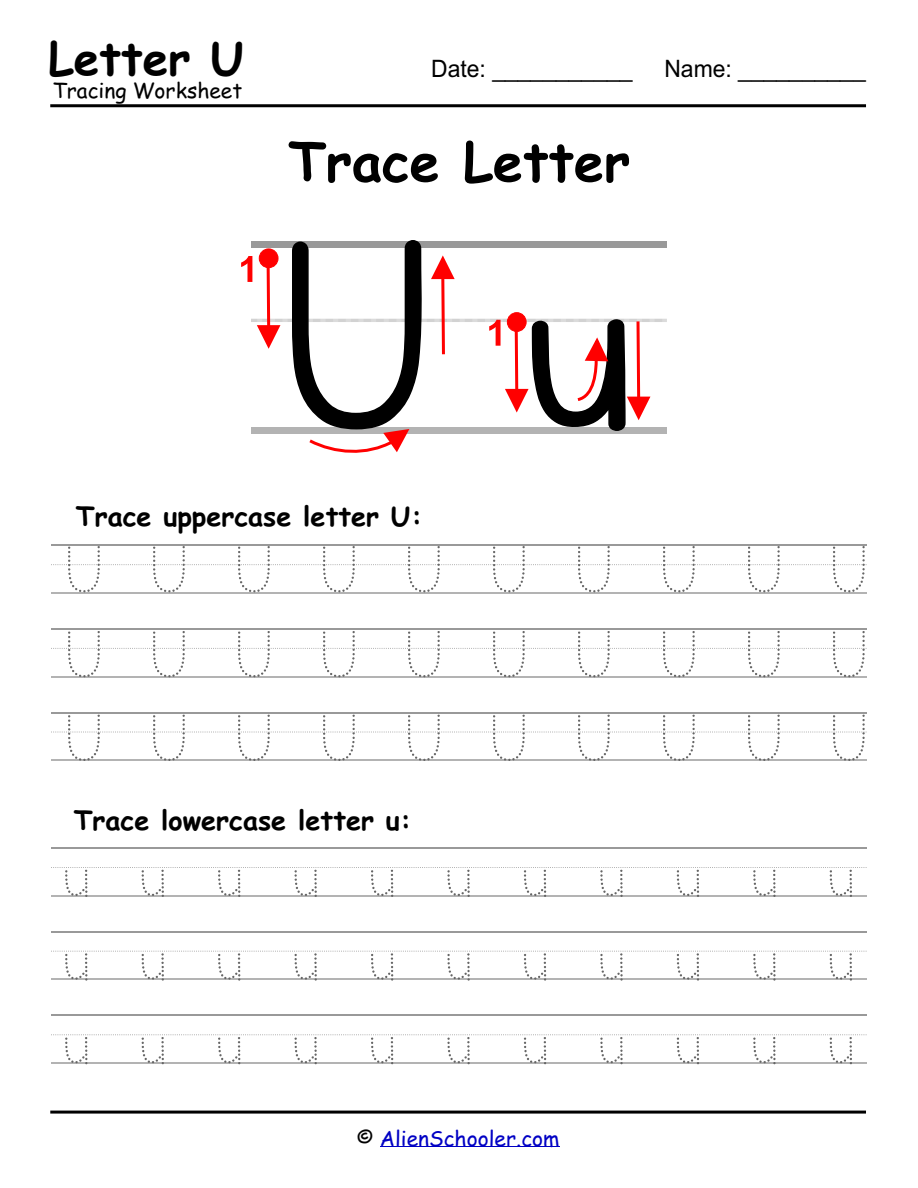
<style>
.page{position:relative;width:918px;height:1188px;background:#fff}
.page>*{position:absolute;margin:0;border:0;box-sizing:border-box;transform-origin:0 0}
.t1{font:700 54px "Comic Sans MS";color:#000}
.t2{font:700 46.05px "Comic Sans MS";color:#000}
.t3{font:700 27px "Comic Sans MS";color:#000}
.t4{font:24px "Arial";color:#000;scale:.95 1}
.t5{font:21px "Comic Sans MS";color:#0000c4}
.t6{font:21px "Comic Sans MS";color:#000}
.s1{color:#000}
</style>
<div class="page">
<hr style="left:50px;top:104px;width:816px;height:3px;background:#000">
<hr style="left:50px;top:1111px;width:816px;height:3px;background:#000">
<hr style="left:51px;top:545px;width:816px;height:1px;background:#999">
<hr style="left:51px;top:592px;width:816px;height:2px;background:#b3b3b3">
<svg style="left:51px;top:546px;width:816px;height:46px"></svg>
<hr style="left:51px;top:628px;width:816px;height:2px;background:#999">
<svg style="left:51px;top:631px;width:816px;height:46px"></svg>
<hr style="left:51px;top:712px;width:816px;height:2px;background:#999">
<svg style="left:51px;top:715px;width:816px;height:46px"></svg>
<hr style="left:51px;top:847px;width:816px;height:2px;background:#999">
<svg style="left:51px;top:867px;width:816px;height:30px"></svg>
<hr style="left:51px;top:931px;width:816px;height:2px;background:#999">
<svg style="left:51px;top:951px;width:816px;height:30px"></svg>
<hr style="left:51px;top:1015px;width:816px;height:1px;background:#999">
<svg style="left:51px;top:1034px;width:816px;height:30px"></svg>
<hr style="left:380px;top:1146px;width:179px;height:1px;background:#0000c4">
<div style="left:251px;top:241px;width:415px;height:7px;background:#999"></div>
<svg style="left:241px;top:247px;width:425px;height:206px"></svg>
<h2 class="t2" style="left:48px;top:38px;width:197px">Letter U</h2>
<p class="t6" style="left:53px;top:82px;width:191px">Tracing Worksheet</p>
<p class="t4" style="left:431px;top:60px;width:213px">Date: ___________</p>
<p class="t4" style="left:664px;top:60px;width:213px">Name: __________</p>
<h1 class="t1" style="left:288px;top:138px;width:343px">Trace Letter</h1>
<p class="t3" style="left:76px;top:505px;width:348px">Trace uppercase letter U:</p>
<p class="t3" style="left:74px;top:808px;width:339px">Trace lowercase letter u:</p>
<p class="t5" style="left:357px;top:1129px;width:204px"><span class="s1">©</span> AlienSchooler.com</p>
</div>
